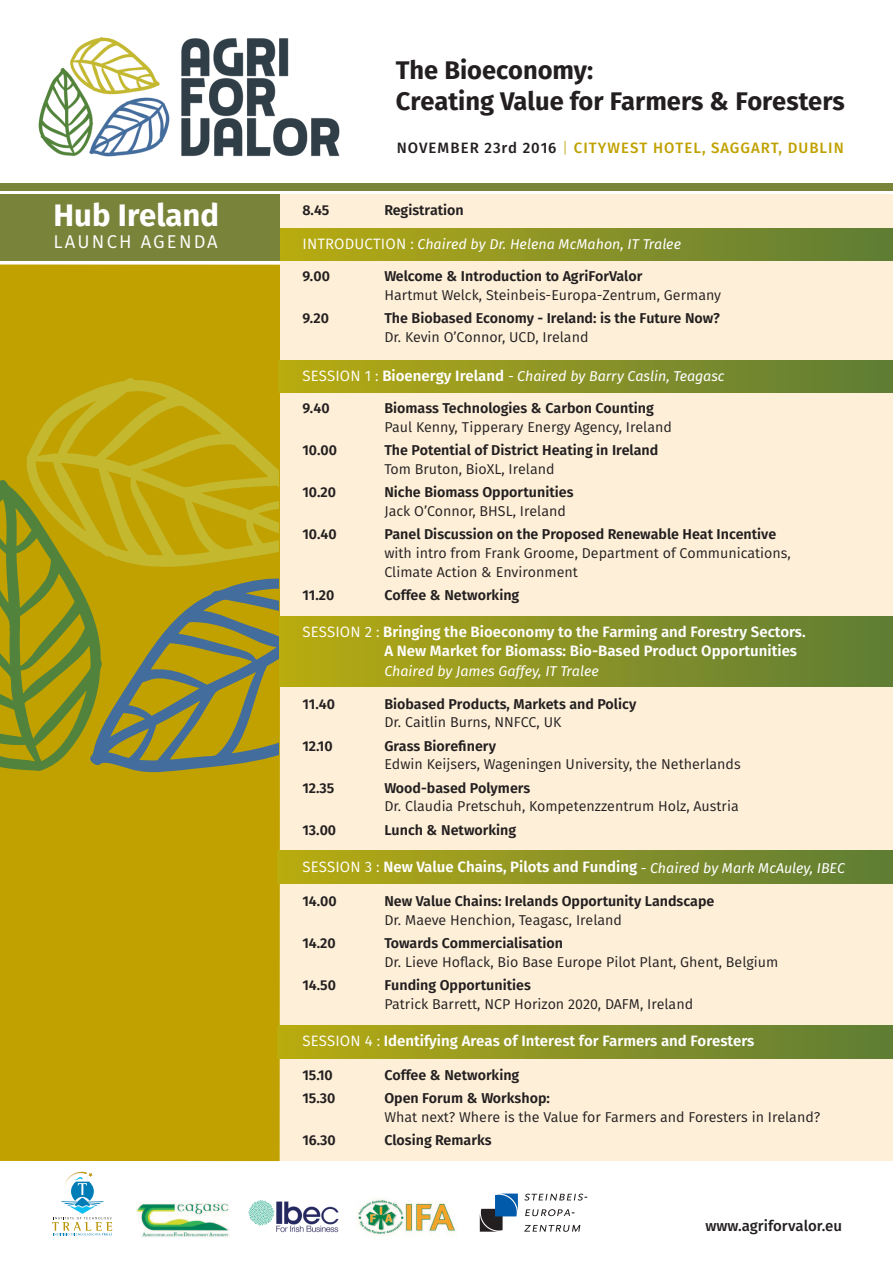
<style>
.page{position:relative;width:893px;height:1263px;background:#fff}
.page>*{position:absolute;margin:0;border:0;box-sizing:border-box;transform-origin:0 0}
.t1{font:700 31.05px "Fira Sans";color:#fff}
.t2{font:700 25.5px/30.6px "Fira Sans";color:#231f20}
.t3{font:18.45px "Fira Sans";letter-spacing:.12em;color:#fff}
.t4{font:600 15px/18.8px "Fira Sans";color:#fff}
.t5{font:500 15px "Fira Sans";letter-spacing:.07em;color:#c0a100}
.t6{font:500 15px "Fira Sans";color:#231f20}
.t7{font:600 14.25px "Fira Sans";color:#231f20}
.t8{font:14.25px/18.8px "Fira Sans";color:#231f20}
.t9{font:italic 14.25px "Fira Sans";color:#fff}
.s1{color:#231f20}
.s2{font-weight:300}
.s3{font-style:normal;font-size:15px}
.s4{font-weight:600;font-style:normal;font-size:15px}
.s5{font-weight:400}
</style>
<div class="page">
<div style="left:0;top:183px;width:893px;height:7px;background:#7a833a"></div>
<div style="left:0;top:264px;width:280px;height:897px;background:#c0a100"></div>
<div style="left:280px;top:194px;width:613px;height:967px;background:#fdefd8"></div>
<div style="left:279px;top:228px;width:614px;height:32px;background:linear-gradient(to right,#b8ab13,#5d7c37)"></div>
<div style="left:279px;top:361px;width:614px;height:32px;background:linear-gradient(to right,#b8ab13,#5d7c37)"></div>
<div style="left:278px;top:851px;width:615px;height:33px;background:linear-gradient(to right,#b8ab13,#5d7c37)"></div>
<div style="left:278px;top:1025px;width:615px;height:33px;background:linear-gradient(to right,#b8ab13,#5e7c37)"></div>
<div style="left:279px;top:617px;width:614px;height:70px;background:linear-gradient(to right,#b8ab13,#5d7c37)"></div>
<img style="left:38px;top:37px;width:302px;height:120px">
<svg style="left:26px;top:378px;width:253px;height:102px"></svg>
<svg style="left:0;top:480px;width:279px;height:293px"></svg>
<svg style="left:52px;top:1172px;width:60px;height:63px"></svg>
<img style="left:137px;top:1202px;width:92px;height:35px">
<img style="left:356px;top:1198px;width:100px;height:39px">
<img style="left:248px;top:1200px;width:91px;height:33px">
<div style="left:0;top:194px;width:280px;height:66px;background:#7a833a"></div>
<svg style="left:524px;top:1225px;width:56px;height:7px"></svg>
<svg style="left:525px;top:1209px;width:49px;height:7px"></svg>
<svg style="left:524px;top:1194px;width:63px;height:6px"></svg>
<svg style="left:480px;top:1193px;width:38px;height:39px"></svg>
<h1 class="t1" style="left:54px;top:203px;width:167px">Hub Ireland</h1>
<p class="t3" style="left:54px;top:235px;width:166px">LAUNCH AGENDA</p>
<h2 class="t2" style="left:396px;top:57px;width:450px">The Bioeconomy:<br>Creating Value for Farmers &amp; Foresters</h2>
<p class="t5" style="left:397px;top:142px;width:449px"><span class="s1">NOVEMBER 23rd 2016</span> <span class="s2">|</span> CITYWEST HOTEL, SAGGART, DUBLIN</p>
<p class="t7" style="left:302px;top:204px;width:29px">8.45</p>
<p class="t7" style="left:384px;top:204px;width:81px">Registration</p>
<p class="t9" style="left:302px;top:238px;width:380px"><span class="s3">INTRODUCTION :</span> Chaired by Dr. Helena McMahon, IT Tralee</p>
<p class="t7" style="left:302px;top:270px;width:29px">9.00</p>
<p class="t7" style="left:384px;top:270px;width:259px">Welcome &amp; Introduction to AgriForValor</p>
<p class="t8" style="left:384px;top:287px;width:338px">Hartmut Welck, Steinbeis-Europa-Zentrum, Germany</p>
<p class="t7" style="left:302px;top:312px;width:28px">9.20</p>
<p class="t7" style="left:384px;top:312px;width:337px">The Biobased Economy - Ireland: is the Future Now?</p>
<p class="t8" style="left:384px;top:329px;width:206px">Dr. Kevin O’Connor, UCD, Ireland</p>
<p class="t9" style="left:302px;top:370px;width:424px"><span class="s3">SESSION 1 :</span> <span class="s4">Bioenergy Ireland</span> - Chaired by Barry Caslin, Teagasc</p>
<p class="t7" style="left:302px;top:402px;width:29px">9.40</p>
<p class="t7" style="left:384px;top:402px;width:271px">Biomass Technologies &amp; Carbon Counting</p>
<p class="t8" style="left:384px;top:419px;width:289px">Paul Kenny, Tipperary Energy Agency, Ireland</p>
<p class="t7" style="left:302px;top:444px;width:36px">10.00</p>
<p class="t7" style="left:384px;top:444px;width:276px">The Potential of District Heating in Ireland</p>
<p class="t8" style="left:384px;top:461px;width:172px">Tom Bruton, BioXL, Ireland</p>
<p class="t7" style="left:302px;top:486px;width:35px">10.20</p>
<p class="t7" style="left:384px;top:486px;width:191px">Niche Biomass Opportunities</p>
<p class="t8" style="left:384px;top:503px;width:183px">Jack O’Connor, BHSL, Ireland</p>
<p class="t7" style="left:302px;top:528px;width:36px">10.40</p>
<p class="t7" style="left:384px;top:528px;width:393px">Panel Discussion on the Proposed Renewable Heat Incentive</p>
<p class="t8" style="left:384px;top:545px;width:408px">with intro from Frank Groome, Department of Communications,<br>Climate Action &amp; Environment</p>
<p class="t7" style="left:302px;top:589px;width:33px">11.20</p>
<p class="t7" style="left:384px;top:589px;width:137px">Coffee &amp; Networking</p>
<p class="t4" style="left:384px;top:624px;width:423px;text-indent:-82px"><span class="s5">SESSION 2 :</span> Bringing the Bioeconomy to the Farming and Forestry Sectors.<br>A New Market for Biomass: Bio-Based Product Opportunities</p>
<p class="t9" style="left:384px;top:665px;width:216px">Chaired by James Gaffey, IT Tralee</p>
<p class="t7" style="left:302px;top:698px;width:34px">11.40</p>
<p class="t7" style="left:384px;top:698px;width:253px">Biobased Products, Markets and Policy</p>
<p class="t8" style="left:384px;top:714px;width:179px">Dr. Caitlin Burns, NNFCC, UK</p>
<p class="t7" style="left:302px;top:740px;width:32px">12.10</p>
<p class="t7" style="left:384px;top:740px;width:113px">Grass Biorefinery</p>
<p class="t8" style="left:384px;top:756px;width:358px">Edwin Keijsers, Wageningen University, the Netherlands</p>
<p class="t7" style="left:302px;top:782px;width:34px">12.35</p>
<p class="t7" style="left:384px;top:782px;width:147px">Wood-based Polymers</p>
<p class="t8" style="left:384px;top:798px;width:356px">Dr. Claudia Pretschuh, Kompetenzzentrum Holz, Austria</p>
<p class="t7" style="left:302px;top:824px;width:35px">13.00</p>
<p class="t7" style="left:384px;top:824px;width:133px">Lunch &amp; Networking</p>
<p class="t4" style="left:302px;top:859px;width:544px"><span class="s5">SESSION 3 :</span> New Value Chains, Pilots and Funding <sub>-</sub> <sub>Chaired</sub> <sub>by</sub> <sub>Mark</sub> <sub>McAuley,</sub> <sub>IBEC</sub></p>
<p class="t7" style="left:302px;top:895px;width:36px">14.00</p>
<p class="t7" style="left:384px;top:895px;width:332px">New Value Chains: Irelands Opportunity Landscape</p>
<p class="t8" style="left:384px;top:911px;width:239px">Dr. Maeve Henchion, Teagasc, Ireland</p>
<p class="t7" style="left:302px;top:937px;width:35px">14.20</p>
<p class="t7" style="left:384px;top:937px;width:180px">Towards Commercialisation</p>
<p class="t8" style="left:384px;top:953px;width:395px">Dr. Lieve Hoflack, Bio Base Europe Pilot Plant, Ghent, Belgium</p>
<p class="t7" style="left:302px;top:979px;width:35px">14.50</p>
<p class="t7" style="left:384px;top:979px;width:148px">Funding Opportunities</p>
<p class="t8" style="left:384px;top:995px;width:310px">Patrick Barrett, NCP Horizon 2020, DAFM, Ireland</p>
<p class="t4" style="left:302px;top:1033px;width:453px"><span class="s5">SESSION 4 :</span> Identifying Areas of Interest for Farmers and Foresters</p>
<p class="t7" style="left:302px;top:1069px;width:32px">15.10</p>
<p class="t7" style="left:384px;top:1069px;width:137px">Coffee &amp; Networking</p>
<p class="t7" style="left:302px;top:1092px;width:35px">15.30</p>
<p class="t7" style="left:384px;top:1092px;width:167px">Open Forum &amp; Workshop:</p>
<p class="t8" style="left:384px;top:1109px;width:437px">What next? Where is the Value for Farmers and Foresters in Ireland?</p>
<p class="t7" style="left:302px;top:1134px;width:35px">16.30</p>
<p class="t7" style="left:384px;top:1134px;width:109px">Closing Remarks</p>
<p class="t6" style="left:705px;top:1219px;width:138px">www.agriforvalor.eu</p>
</div>
